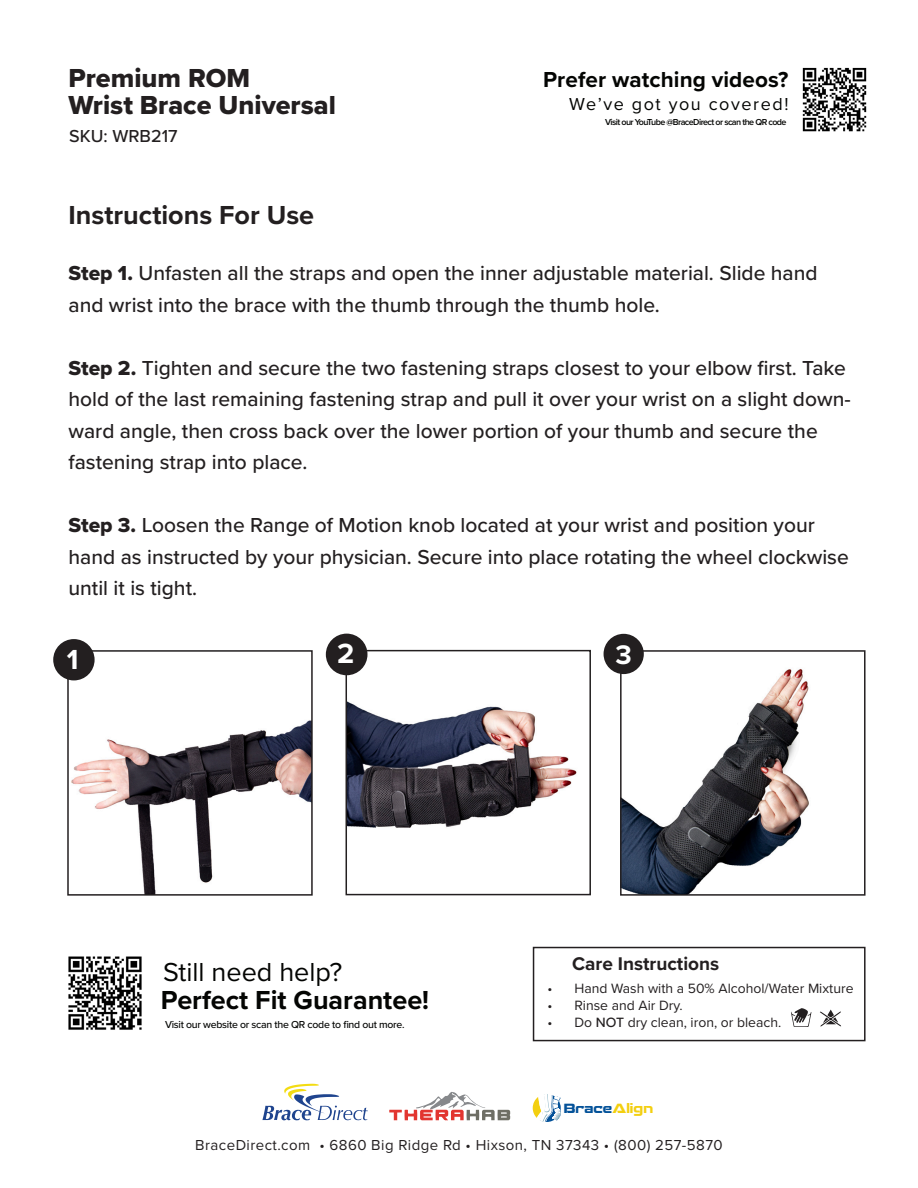
<style>
.page{position:relative;width:918px;height:1188px;background:#fff}
.page>*{position:absolute;margin:0;border:0;box-sizing:border-box;transform-origin:0 0}
.t1{font:700 28.8px "Proxima Nova";color:#fff}
.t2{font:700 28.65px "Proxima Nova";color:#fff}
.t3{font:700 27.75px "Proxima Nova";color:#fff}
.t4{font:27px/27px "Proxima Nova Extrabld";color:#231f20}
.t5{font:700 27px "Proxima Nova";color:#040503}
.t6{font:700 27px "Proxima Nova";color:#231f20}
.t7{font:27px "Proxima Nova";color:#040503}
.t8{font:700 22.5px "Proxima Nova";letter-spacing:.005em;color:#040503}
.t9{font:500 21px/31.5px "Proxima Nova";color:#231f20}
.t10{font:700 19.05px "Proxima Nova";color:#231f20}
.t11{font:18px "Proxima Nova";letter-spacing:.09em;color:#040503}
.t12{font:500 18px "Proxima Nova";color:#231f20}
.t13{font:15px "Proxima Nova";letter-spacing:.03em;color:#231f20}
.t14{font:13.95px "Proxima Nova";color:#231f20}
.t15{font:700 12.75px "Recharge Rg";letter-spacing:.01em;color:#045299}
.t16{font:500 10.5px "Proxima Nova";letter-spacing:-.025em;color:#040503}
.t17{font:600 9px "Proxima Nova";letter-spacing:-.065em;color:#040503}
.s1{font-family:"Proxima Nova Extrabld";font-weight:400}
.s2{font-weight:500}
.s3{color:#f3cf10}
</style>
<div class="page">
<svg style="left:791px;top:1008px;width:20px;height:19px"></svg>
<svg style="left:820px;top:1010px;width:21px;height:17px"></svg>
<div style="left:533px;top:947px;width:333px;height:94px;border:2px solid #231f20"></div>
<img style="left:802px;top:67px;width:65px;height:65px">
<img style="left:68px;top:956px;width:74px;height:74px">
<svg style="left:389px;top:1092px;width:121px;height:28px"></svg>
<svg style="left:262px;top:1084px;width:106px;height:37px"></svg>
<svg style="left:533px;top:1094px;width:28px;height:28px"></svg>
<img style="left:70px;top:667px;width:240px;height:226px">
<div style="left:67px;top:650px;width:246px;height:246px;border:2px solid #231f20"></div>
<div style="left:53px;top:639px;width:42px;height:41px;background:#231f20;border-radius:50%"></div>
<img style="left:349px;top:653px;width:228px;height:175px">
<div style="left:346px;top:650px;width:245px;height:245px;border:2px solid #231f20"></div>
<div style="left:326px;top:634px;width:41px;height:41px;background:#231f20;border-radius:50%"></div>
<img style="left:623px;top:658px;width:186px;height:235px">
<div style="left:620px;top:650px;width:246px;height:246px;border:2px solid #231f20"></div>
<div style="left:604px;top:634px;width:40px;height:40px;background:#231f20;border-radius:50%"></div>
<p class="t4" style="left:68px;top:64px;width:269px">Premium ROM<br>Wrist Brace Universal</p>
<p class="t12" style="left:69px;top:122px;width:110px">SKU: WRB217</p>
<p class="t6" style="left:68px;top:195px;width:247px">Instructions For Use</p>
<p class="t8" style="left:543px;top:63px;width:247px">Prefer watching videos?</p>
<p class="t11" style="left:569px;top:90px;width:221px">We’ve got you covered!</p>
<p class="t17" style="left:605px;top:116px;width:183px">Visit our YouTube @BraceDirect or scan the QR code</p>
<p class="t9" style="left:68px;top:257px;width:751px"><span class="s1">Step 1.</span> Unfasten all the straps and open the inner adjustable material. Slide hand and wrist into the brace with the thumb through the thumb hole.</p>
<p class="t9" style="left:68px;top:351px;width:784px"><span class="s1">Step 2.</span> Tighten and secure the two fastening straps closest to your elbow first. Take hold of the last remaining fastening strap and pull it over your wrist on a slight down&shy;ward angle, then cross back over the lower portion of your thumb and secure the fastening strap into place.</p>
<p class="t9" style="left:68px;top:509px;width:782px"><span class="s1">Step 3.</span> Loosen the Range of Motion knob located at your wrist and position your hand as instructed by your physician. Secure into place rotating the wheel clockwise until it is tight.</p>
<h2 class="t2" style="left:67px;top:638px;width:13px">1</h2>
<h1 class="t1" style="left:337px;top:632px;width:19px">2</h1>
<h3 class="t3" style="left:615px;top:634px;width:18px">3</h3>
<p class="t7" style="left:163px;top:951px;width:181px">Still need help?</p>
<p class="t5" style="left:161px;top:980px;width:270px">Perfect Fit Guarantee!</p>
<p class="t16" style="left:165px;top:1016px;width:241px">Visit our website or scan the QR code to find out more.</p>
<p class="t10" style="left:572px;top:950px;width:149px">Care Instructions</p>
<p class="t14" style="left:547px;top:978px;width:308px">• Hand Wash with a 50% Alcohol/Water Mixture</p>
<p class="t14" style="left:547px;top:995px;width:137px">• Rinse and Air Dry.</p>
<p class="t14" style="left:547px;top:1012px;width:235px">• Do <span class="s2">NOT</span> dry clean, iron, or bleach.</p>
<p class="t15" style="left:564px;top:1103px;width:91px">Brace<span class="s3">Align</span></p>
<p class="t13" style="left:195px;top:1134px;width:529px">BraceDirect.com • 6860 Big Ridge Rd • Hixson, TN 37343 • (800) 257-5870</p>
</div>
